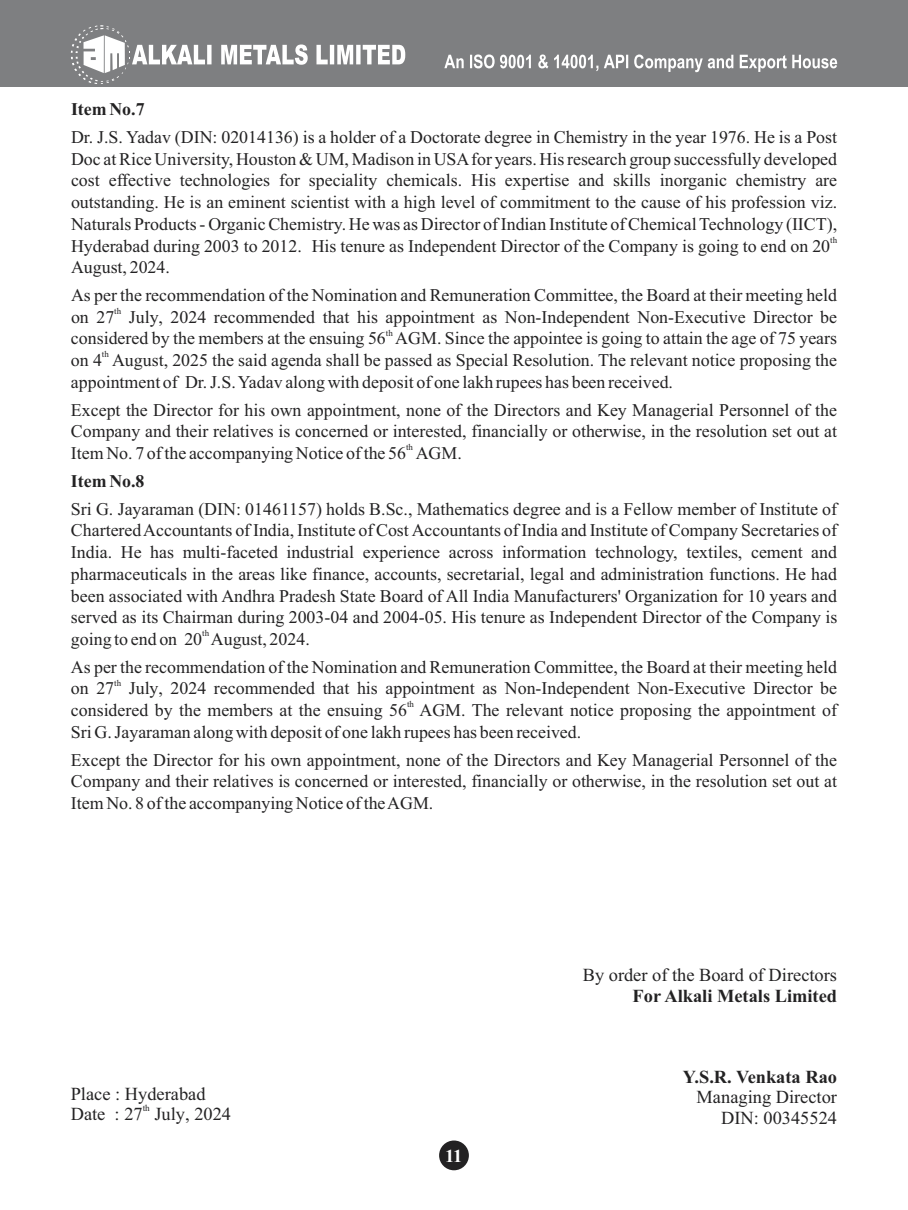
<style>
.page{position:relative;width:908px;height:1210px;background:#fff}
.page>*{position:absolute;margin:0;border:0;box-sizing:border-box;transform-origin:0 0}
.t1{font:18.38px/20.3px "Times New Roman";color:#232223;text-align:right}
.t2{font:700 18.38px "Times New Roman";color:#fff}
.t3{font:17.85px/21.7px "Times New Roman";color:#232223}
.t4{font:9.1px "Times New Roman";color:#232223}
.t5{font:8.92px "Times New Roman";color:#232223}
.s1{font-weight:700}
</style>
<div class="page">
<div style="left:0;top:0;width:907px;height:86px;background:#7e7f81"></div>
<svg style="left:444px;top:54px;width:392px;height:18px"></svg>
<svg style="left:71px;top:25px;width:334px;height:59px"></svg>
<div style="left:439px;top:1140px;width:29px;height:30px;background:#232223;border-radius:50%"></div>
<p class="t3" style="left:71px;top:97px;width:767px;line-height:27.7px"><span class="s1">Item No.7<br></span>Dr. J.S. Yadav (DIN: 02014136) is a holder of a Doctorate degree in Chemistry in the year 1976. He is a Post</p>
<p class="t3" style="left:71px;top:149px;width:767px;text-align:justify">Doc at Rice University, Houston &amp; UM, Madison in USAfor years. His research group successfully developed cost effective technologies for speciality chemicals. His expertise and skills inorganic chemistry are outstanding. He is an eminent scientist with a high level of commitment to the cause of his profession viz.<br>Naturals Products - Organic Chemistry. He was as Director of Indian Institute of Chemical Technology (IICT),</p>
<p class="t5" style="left:829px;top:236px;width:8px">th</p>
<p class="t3" style="left:71px;top:236px;width:760px">Hyderabad during 2003 to 2012. His tenure as Independent Director of the Company is going to end on 20<br>August, 2024.</p>
<p class="t3" style="left:71px;top:286px;width:767px">As per the recommendation of the Nomination and Remuneration Committee, the Board at their meeting held</p>
<p class="t5" style="left:114px;top:308px;width:8px">th</p>
<p class="t3" style="left:71px;top:308px;width:767px">on 27 July, 2024 recommended that his appointment as Non-Independent Non-Executive Director be</p>
<p class="t5" style="left:386px;top:329px;width:8px">th</p>
<p class="t3" style="left:71px;top:329px;width:767px">considered by the members at the ensuing 56 AGM. Since the appointee is going to attain the age of 75 years</p>
<p class="t5" style="left:102px;top:351px;width:8px">th</p>
<p class="t3" style="left:71px;top:351px;width:767px">on 4 August, 2025 the said agenda shall be passed as Special Resolution. The relevant notice proposing the appointment of Dr. J.S. Yadav along with deposit of one lakh rupees has been received.</p>
<p class="t3" style="left:71px;top:400px;width:767px">Except the Director for his own appointment, none of the Directors and Key Managerial Personnel of the<br>Company and their relatives is concerned or interested, financially or otherwise, in the resolution set out at</p>
<p class="t5" style="left:406px;top:444px;width:8px">th</p>
<p class="t3" style="left:71px;top:441px;width:767px;line-height:27.7px">Item No. 7 of the accompanying Notice of the 56 AGM.<br><span class="s1">Item No.8<br></span>Sri G. Jayaraman (DIN: 01461157) holds B.Sc., Mathematics degree and is a Fellow member of Institute of</p>
<p class="t3" style="left:71px;top:521px;width:767px;text-align:justify">Chartered Accountants of India, Institute of Cost Accountants of India and Institute of Company Secretaries of India. He has multi-faceted industrial experience across information technology, textiles, cement and pharmaceuticals in the areas like finance, accounts, secretarial, legal and administration functions. He had been associated with Andhra Pradesh State Board of All India Manufacturers' Organization for 10 years and served as its Chairman during 2003-04 and 2004-05. His tenure as Independent Director of the Company is</p>
<p class="t5" style="left:202px;top:630px;width:8px">th</p>
<p class="t3" style="left:71px;top:627px;width:767px;line-height:27.7px">going to end on 20 August, 2024.<br>As per the recommendation of the Nomination and Remuneration Committee, the Board at their meeting held</p>
<p class="t5" style="left:114px;top:679px;width:8px">th</p>
<p class="t3" style="left:71px;top:679px;width:767px">on 27 July, 2024 recommended that his appointment as Non-Independent Non-Executive Director be</p>
<p class="t5" style="left:407px;top:701px;width:8px">th</p>
<p class="t3" style="left:71px;top:701px;width:767px">considered by the members at the ensuing 56 AGM. The relevant notice proposing the appointment of<br>Sri G. Jayaraman along with deposit of one lakh rupees has been received.</p>
<p class="t3" style="left:71px;top:750px;width:767px;text-align:justify">Except the Director for his own appointment, none of the Directors and Key Managerial Personnel of the Company and their relatives is concerned or interested, financially or otherwise, in the resolution set out at Item No. 8 of the accompanying Notice of the AGM.</p>
<p class="t1" style="left:71px;top:1085px;width:136px">Place : Hyderabad</p>
<p class="t4" style="left:143px;top:1104px;width:9px">th</p>
<p class="t1" style="left:71px;top:1105px;width:162px">Date : 27 July, 2024</p>
<p class="t2" style="left:445px;top:1149px;width:19px">11</p>
<p class="t1" style="left:582px;top:966px;width:256px">By order of the Board of Directors<br><span class="s1">For Alkali Metals Limited</span></p>
<p class="t1" style="left:682px;top:1068px;width:156px"><span class="s1">Y.S.R. Venkata Rao<br></span>Managing Director<br>DIN: 00345524</p>
</div>
